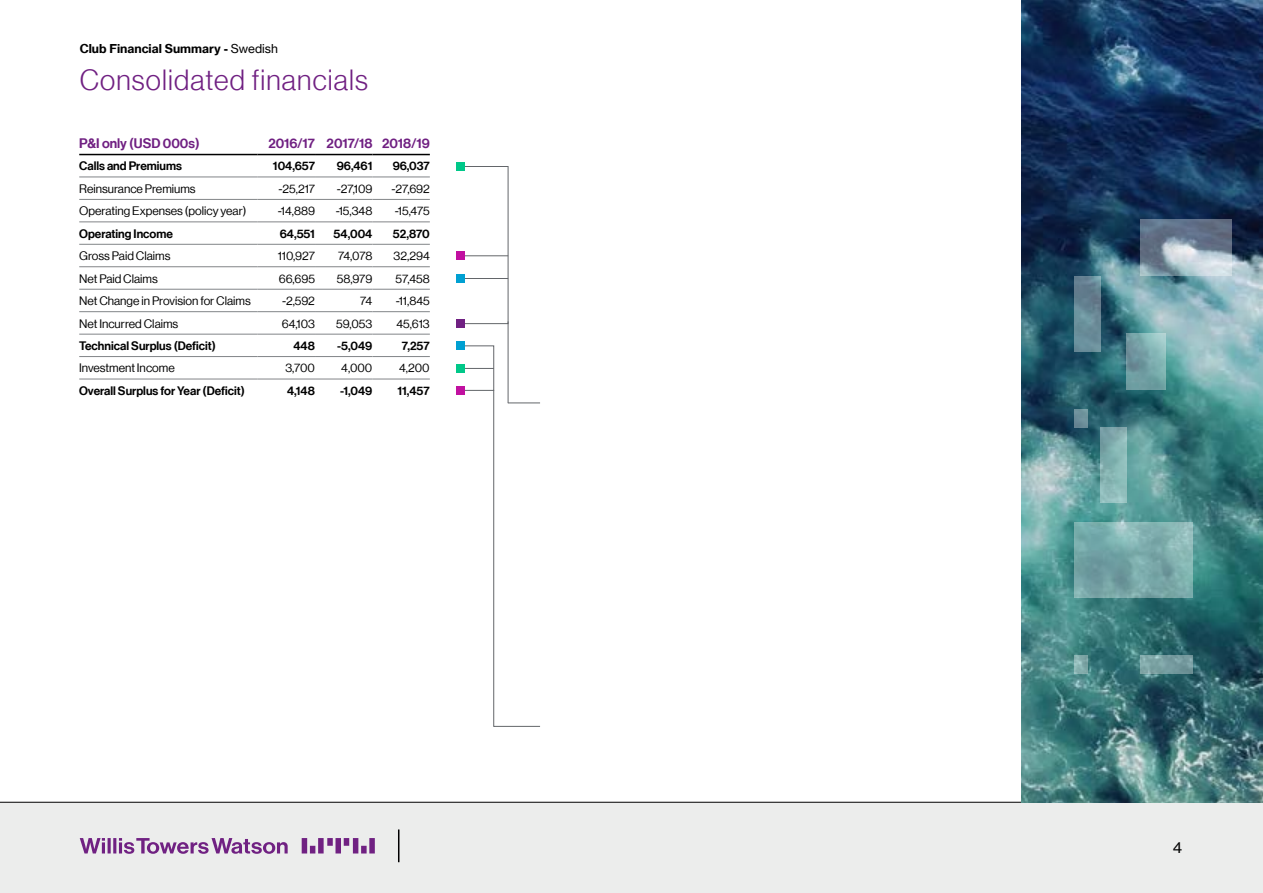
<style>
.page{position:relative;width:1263px;height:893px;background:#fff}
.page>*{position:absolute;margin:0;border:0;box-sizing:border-box;transform-origin:0 0}
.t1{font:28.5px "N Haas Grotesk DS Pro 45 Lt";letter-spacing:.04em;color:#702082}
.t2{font:15px "N Haas Grotesk TX Pro 55 Rg";color:#000}
.t3{font:13.5px "N Haas Grotesk DS Pro 65 Md";color:#702082}
.t4{font:12px "N Haas Grotesk DS Pro 55 Rg";color:#000}
.t5{font:12px "N Haas Grotesk DS Pro 65 Md";color:#000}
.t6{font:12px "N Haas Grotesk TX Pro 75 Bd";color:#000}
.s1{font-family:"N Haas Grotesk TX Pro 55 Rg"}
</style>
<div class="page">
<div style="left:0;top:802px;width:1263px;height:91px;background:#ecedec"></div>
<hr style="left:0;top:802px;width:1263px;height:1px;background:#000">
<hr style="left:398px;top:829px;width:1px;height:33px;background:#000">
<svg style="left:80px;top:838px;width:295px;height:16px"></svg>
<svg style="left:493px;top:390px;width:47px;height:337px"></svg>
<hr style="left:508px;top:321px;width:1px;height:82px;background:#63666a">
<hr style="left:508px;top:403px;width:32px;height:1px;background:#63666a">
<hr style="left:79px;top:177px;width:179px;height:1px;background:#828588">
<hr style="left:258px;top:177px;width:57px;height:1px;background:#828588">
<hr style="left:315px;top:177px;width:57px;height:1px;background:#828588">
<hr style="left:372px;top:177px;width:58px;height:1px;background:#828588">
<hr style="left:79px;top:199px;width:179px;height:1px;background:#828588">
<hr style="left:258px;top:199px;width:57px;height:1px;background:#828588">
<hr style="left:315px;top:199px;width:57px;height:1px;background:#828588">
<hr style="left:372px;top:199px;width:58px;height:1px;background:#828588">
<hr style="left:79px;top:222px;width:179px;height:1px;background:#828588">
<hr style="left:258px;top:222px;width:57px;height:1px;background:#828588">
<hr style="left:315px;top:222px;width:57px;height:1px;background:#828588">
<hr style="left:372px;top:222px;width:58px;height:1px;background:#828588">
<hr style="left:79px;top:244px;width:179px;height:1px;background:#828588">
<hr style="left:258px;top:244px;width:57px;height:1px;background:#828588">
<hr style="left:315px;top:244px;width:57px;height:1px;background:#828588">
<hr style="left:372px;top:244px;width:58px;height:1px;background:#828588">
<hr style="left:79px;top:266px;width:179px;height:1px;background:#828588">
<hr style="left:258px;top:266px;width:57px;height:1px;background:#828588">
<hr style="left:315px;top:266px;width:57px;height:1px;background:#828588">
<hr style="left:372px;top:266px;width:58px;height:1px;background:#828588">
<hr style="left:79px;top:289px;width:179px;height:1px;background:#828588">
<hr style="left:258px;top:289px;width:57px;height:1px;background:#828588">
<hr style="left:315px;top:289px;width:57px;height:1px;background:#828588">
<hr style="left:372px;top:289px;width:58px;height:1px;background:#828588">
<hr style="left:79px;top:311px;width:179px;height:1px;background:#828588">
<hr style="left:258px;top:311px;width:57px;height:1px;background:#828588">
<hr style="left:315px;top:311px;width:57px;height:1px;background:#828588">
<hr style="left:372px;top:311px;width:58px;height:1px;background:#828588">
<hr style="left:79px;top:334px;width:179px;height:1px;background:#828588">
<hr style="left:258px;top:334px;width:57px;height:1px;background:#828588">
<hr style="left:315px;top:334px;width:57px;height:1px;background:#828588">
<hr style="left:372px;top:334px;width:58px;height:1px;background:#828588">
<hr style="left:79px;top:356px;width:179px;height:1px;background:#828588">
<hr style="left:258px;top:356px;width:57px;height:1px;background:#828588">
<hr style="left:315px;top:356px;width:57px;height:1px;background:#828588">
<hr style="left:372px;top:356px;width:58px;height:1px;background:#828588">
<hr style="left:79px;top:379px;width:179px;height:1px;background:#828588">
<hr style="left:258px;top:379px;width:57px;height:1px;background:#828588">
<hr style="left:315px;top:379px;width:57px;height:1px;background:#828588">
<hr style="left:372px;top:379px;width:58px;height:1px;background:#828588">
<hr style="left:79px;top:154px;width:179px;height:1px;background:#000">
<hr style="left:258px;top:154px;width:57px;height:1px;background:#000">
<hr style="left:315px;top:154px;width:57px;height:1px;background:#000">
<hr style="left:372px;top:154px;width:58px;height:1px;background:#000">
<svg style="left:458px;top:166px;width:50px;height:158px"></svg>
<div style="left:456px;top:162px;width:9px;height:9px;background:#00c889"></div>
<div style="left:456px;top:252px;width:9px;height:8px;background:#c110a0"></div>
<div style="left:456px;top:274px;width:9px;height:9px;background:#00a0d2"></div>
<div style="left:456px;top:320px;width:8px;height:8px;background:#702082"></div>
<hr style="left:462px;top:368px;width:32px;height:1px;background:#63666a">
<div style="left:462px;top:346px;width:32px;height:45px;border:1px solid #63666a"></div>
<div style="left:456px;top:364px;width:9px;height:8px;background:#00c889"></div>
<div style="left:456px;top:386px;width:9px;height:9px;background:#c110a0"></div>
<div style="left:456px;top:341px;width:9px;height:9px;background:#00a0d2"></div>
<img style="left:1021px;top:0;width:242px;height:802px">
<svg style="left:1100px;top:427px;width:27px;height:76px;background:#87b4b4"></svg>
<svg style="left:1074px;top:522px;width:118px;height:76px;background:#7baaab"></svg>
<svg style="left:1074px;top:655px;width:13px;height:19px"></svg>
<svg style="left:1140px;top:655px;width:52px;height:19px"></svg>
<svg style="left:1140px;top:219px;width:92px;height:57px;background:#8797a6"></svg>
<svg style="left:1074px;top:276px;width:26px;height:76px;background:#688896"></svg>
<svg style="left:1074px;top:409px;width:13px;height:18px"></svg>
<svg style="left:1127px;top:333px;width:39px;height:57px;background:#79a6aa"></svg>
<p class="t6" style="left:80px;top:41px;width:200px">Club Financial Summary - <span class="s1">Swedish</span></p>
<h1 class="t1" style="left:80px;top:64px;width:290px">Consolidated financials</h1>
<p class="t3" style="left:79px;top:135px;width:122px">P&amp;I only (USD 000s)</p>
<p class="t3" style="left:268px;top:135px;width:163px">2016/17 2017/18 2018/19</p>
<p class="t5" style="left:79px;top:159px;width:104px">Calls and Premiums</p>
<p class="t5" style="left:273px;top:159px;width:44px">104,657</p>
<p class="t5" style="left:337px;top:159px;width:37px">96,461</p>
<p class="t5" style="left:393px;top:159px;width:39px">96,037</p>
<p class="t4" style="left:79px;top:182px;width:118px">Reinsurance Premiums</p>
<p class="t4" style="left:278px;top:182px;width:38px">-25,217</p>
<p class="t4" style="left:337px;top:182px;width:37px">-27,109</p>
<p class="t4" style="left:391px;top:182px;width:40px">-27,692</p>
<p class="t4" style="left:79px;top:204px;width:169px">Operating Expenses (policy year)</p>
<p class="t4" style="left:278px;top:204px;width:39px">-14,889</p>
<p class="t4" style="left:336px;top:204px;width:38px">-15,348</p>
<p class="t4" style="left:395px;top:204px;width:36px">-15,475</p>
<p class="t5" style="left:79px;top:227px;width:95px">Operating Income</p>
<p class="t5" style="left:280px;top:227px;width:37px">64,551</p>
<p class="t5" style="left:334px;top:227px;width:40px">54,004</p>
<p class="t5" style="left:393px;top:227px;width:38px">52,870</p>
<p class="t4" style="left:79px;top:249px;width:93px">Gross Paid Claims</p>
<p class="t4" style="left:278px;top:249px;width:39px">110,927</p>
<p class="t4" style="left:338px;top:249px;width:36px">74,078</p>
<p class="t4" style="left:394px;top:249px;width:38px">32,294</p>
<p class="t4" style="left:79px;top:272px;width:80px">Net Paid Claims</p>
<p class="t4" style="left:279px;top:272px;width:38px">66,695</p>
<p class="t4" style="left:337px;top:272px;width:37px">58,979</p>
<p class="t4" style="left:395px;top:272px;width:36px">57,458</p>
<p class="t4" style="left:79px;top:294px;width:173px">Net Change in Provision for Claims</p>
<p class="t4" style="left:282px;top:294px;width:34px">-2,592</p>
<p class="t4" style="left:360px;top:294px;width:14px">74</p>
<p class="t4" style="left:396px;top:294px;width:36px">-11,845</p>
<p class="t4" style="left:79px;top:317px;width:101px">Net Incurred Claims</p>
<p class="t4" style="left:282px;top:317px;width:35px">64,103</p>
<p class="t4" style="left:336px;top:317px;width:38px">59,053</p>
<p class="t4" style="left:396px;top:317px;width:35px">45,613</p>
<p class="t5" style="left:79px;top:339px;width:138px">Technical Surplus (Deficit)</p>
<p class="t5" style="left:293px;top:339px;width:23px">448</p>
<p class="t5" style="left:337px;top:339px;width:37px">-5,049</p>
<p class="t5" style="left:402px;top:339px;width:29px">7,257</p>
<p class="t4" style="left:79px;top:361px;width:97px">Investment Income</p>
<p class="t4" style="left:285px;top:361px;width:31px">3,700</p>
<p class="t4" style="left:341px;top:361px;width:33px">4,000</p>
<p class="t4" style="left:399px;top:361px;width:32px">4,200</p>
<p class="t5" style="left:79px;top:384px;width:167px">Overall Surplus for Year (Deficit)</p>
<p class="t5" style="left:287px;top:384px;width:29px">4,148</p>
<p class="t5" style="left:340px;top:384px;width:34px">-1,049</p>
<p class="t5" style="left:398px;top:384px;width:34px">11,457</p>
<p class="t2" style="left:1173px;top:839px;width:11px">4</p>
</div>
